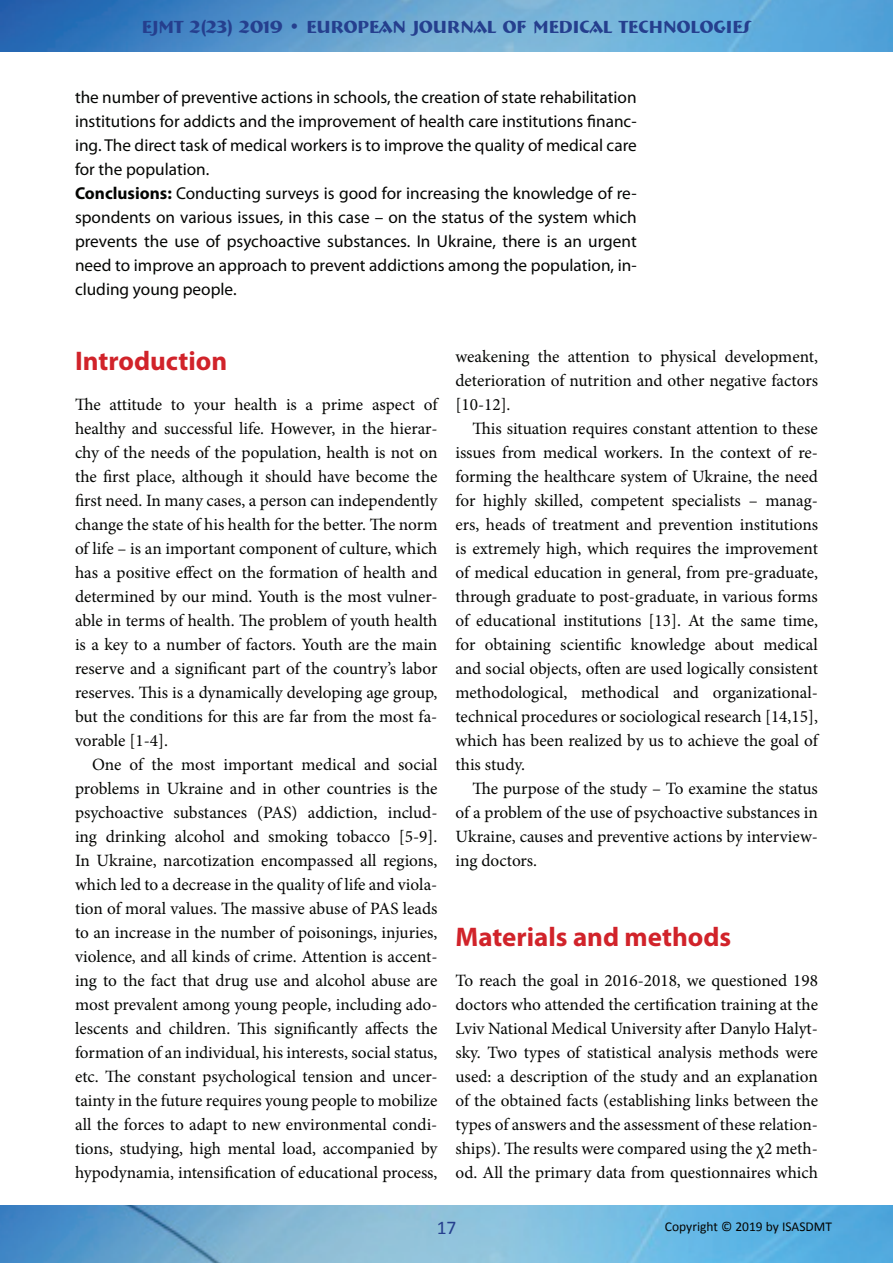
<style>
.page{position:relative;width:893px;height:1263px;background:#fff}
.page>*{position:absolute;margin:0;border:0;box-sizing:border-box;transform-origin:0 0}
.t1{font:700 27px "Myriad Pro";color:#d1232a}
.t2{font:19.5px "Calibri";color:#253f8e}
.t3{font:700 18px "Bremen BT";color:#253f8e}
.t4{font:17.25px/24px "Minion Pro";color:#040503;text-align:justify}
.t5{font:17.25px/24px "Myriad Pro";color:#040503}
.t6{font:13.5px "Calibri";color:#040503}
.s1{font-weight:700}
</style>
<div class="page">
<img style="left:0;top:0;width:893px;height:52px">
<img style="left:0;top:1205px;width:893px;height:58px">
<p class="t3" style="left:142px;top:15px;width:611px">EJMT 2(23) 2019 • EUROPEAN JOURNAL OF MEDICAL TECHNOLOGIES</p>
<p class="t5" style="left:75px;top:85px;width:563px">the number of preventive actions in schools, the creation of state rehabilitation institutions for addicts and the improvement of health care institutions financ&shy;ing. The direct task of medical workers is to improve the quality of medical care for the population.<br><span class="s1">Conclusions:</span> Conducting surveys is good for increasing the knowledge of re&shy;spondents on various issues, in this case – on the status of the system which prevents the use of psychoactive substances. In Ukraine, there is an urgent need to improve an approach to prevent addictions among the population, in&shy;cluding young people.</p>
<h1 class="t1" style="left:75px;top:343px;width:154px">Introduction</h1>
<p class="t4" style="left:75px;top:393px;width:364px">The attitude to your health is a prime aspect of healthy and successful life. However, in the hierar&shy;chy of the needs of the population, health is not on the first place, although it should have become the first need. In many cases, a person can independently change the state of his health for the better. The norm of life – is an important component of culture, which has a positive effect on the formation of health and determined by our mind. Youth is the most vulner&shy;able in terms of health. The problem of youth health is a key to a number of factors. Youth are the main reserve and a significant part of the country’s labor reserves. This is a dynamically developing age group, but the conditions for this are far from the most fa&shy;vorable [1-4].</p>
<p class="t4" style="left:75px;top:753px;width:364px;text-indent:17px">One of the most important medical and social problems in Ukraine and in other countries is the psychoactive substances (PAS) addiction, includ&shy;ing drinking alcohol and smoking tobacco [5-9].<br>In Ukraine, narcotization encompassed all regions, which led to a decrease in the quality of life and viola&shy;tion of moral values. The massive abuse of PAS leads to an increase in the number of poisonings, injuries, violence, and all kinds of crime. Attention is accent&shy;ing to the fact that drug use and alcohol abuse are most prevalent among young people, including ado&shy;lescents and children. This significantly affects the formation of an individual, his interests, social status, etc. The constant psychological tension and uncer&shy;tainty in the future requires young people to mobilize all the forces to adapt to new environmental condi&shy;tions, studying, high mental load, accompanied by hypodynamia, intensification of educational process,</p>
<p class="t4" style="left:455px;top:345px;width:364px">weakening the attention to physical development, deterioration of nutrition and other negative factors [10-12].</p>
<p class="t4" style="left:455px;top:417px;width:364px;text-indent:17px">This situation requires constant attention to these issues from medical workers. In the context of re&shy;forming the healthcare system of Ukraine, the need for highly skilled, competent specialists – manag&shy;ers, heads of treatment and prevention institutions is extremely high, which requires the improvement of medical education in general, from pre-graduate, through graduate to post-graduate, in various forms of educational institutions [13]. At the same time, for obtaining scientific knowledge about medical and social objects, often are used logically consistent methodological, methodical and organizational&shy;technical procedures or sociological research [14,15], which has been realized by us to achieve the goal of this study.</p>
<p class="t4" style="left:455px;top:776px;width:364px;text-indent:17px">The purpose of the study – To examine the status of a problem of the use of psychoactive substances in Ukraine, causes and preventive actions by interview&shy;ing doctors.</p>
<h1 class="t1" style="left:455px;top:919px;width:277px">Materials and methods</h1>
<p class="t4" style="left:455px;top:969px;width:364px">To reach the goal in 2016-2018, we questioned 198 doctors who attended the certification training at the Lviv National Medical University after Danylo Halyt&shy;sky. Two types of statistical analysis methods were used: a description of the study and an explanation of the obtained facts (establishing links between the types of answers and the assessment of these relation&shy;ships). The results were compared using the χ2 meth&shy;od. All the primary data from questionnaires which</p>
<p class="t2" style="left:437px;top:1215px;width:21px">17</p>
<p class="t6" style="left:665px;top:1218px;width:169px">Copyright © 2019 by ISASDMT</p>
</div>
